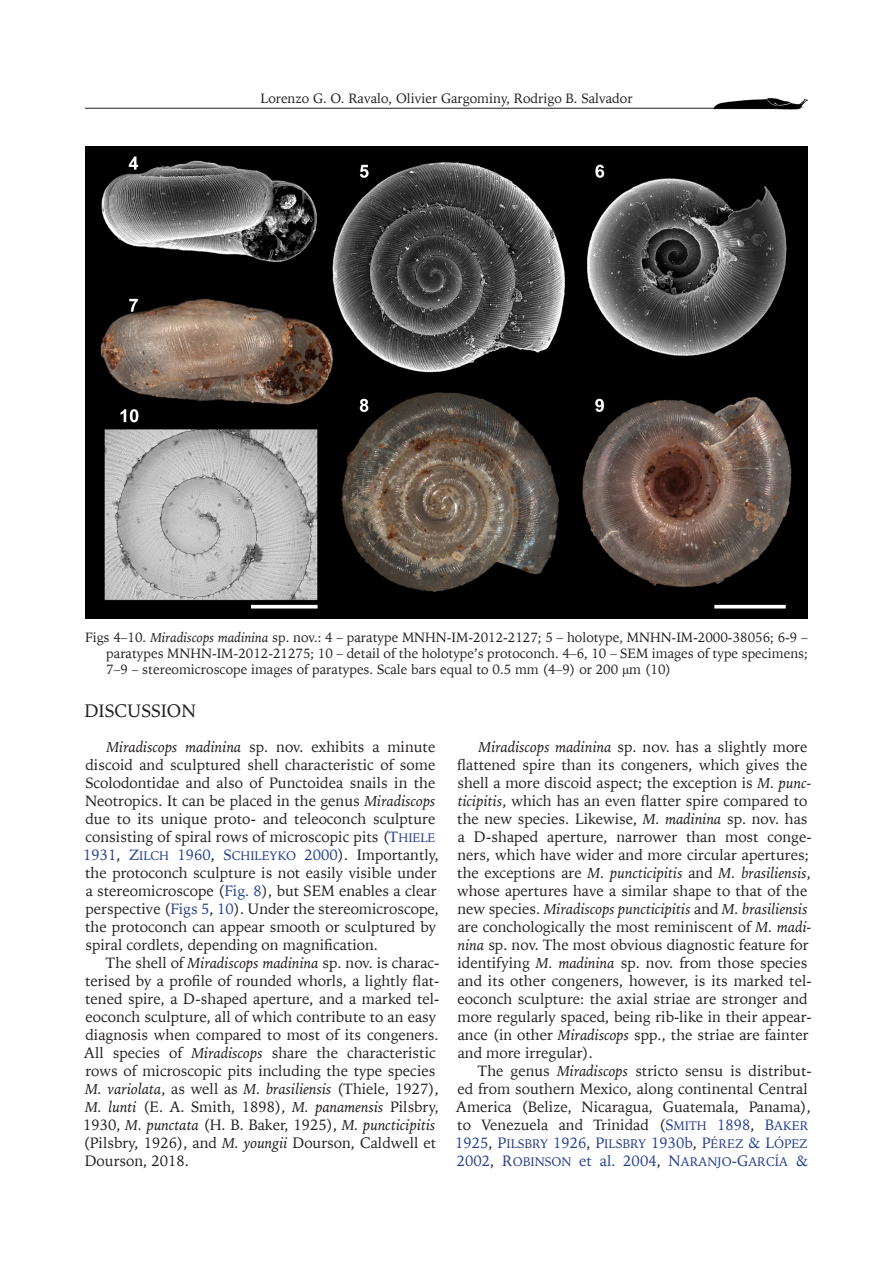
<style>
.page{position:relative;width:893px;height:1263px;background:#fff}
.page>*{position:absolute;margin:0;border:0;box-sizing:border-box;transform-origin:0 0}
.Podtytuł_1{font:18px "Iowan Old St EU";color:#231f20}
.t1{font:15px/18px "Iowan Old St EU";color:#231f20}
.Tytuł_ryciny_tabeli{font:13.5px/16.2px "Iowan Old St EU";color:#231f20;text-align:justify}
.t2{font:12.45px/18px "Iowan Old St EU Normal SC830";color:#253f8e}
.s1{font-style:italic}
.s2{font-family:"Times New Roman"}
.s3{font-family:"Iowan Old St EU Normal SC830"}
.s4{font-family:"Iowan Old St EU Normal SC830";color:#253f8e}
.s5{font-family:"Iowan Old St EU Normal SC830";font-size:12.45px;color:#253f8e}
.s6{color:#253f8e}
.s7{font-family:"Iowan Old St EU";font-size:15px}
.s8{font-family:"Iowan Old St EU";font-size:15px;color:#231f20}
.s9{font-size:15px}
.s10{font-size:15px;color:#231f20}
</style>
<div class="page">
<hr style="left:85px;top:108px;width:706px;height:1px;background:#231f20">
<img style="left:714px;top:98px;width:93px;height:12px">
<img style="left:85px;top:147px;width:723px;height:471px">
<p class="Tytuł_ryciny_tabeli" style="left:260px;top:90px;width:374px">Lorenzo G. O. Ravalo, Olivier Gargominy, Rodrigo B. Salvador</p>
<p class="Tytuł_ryciny_tabeli" style="left:106px;top:629px;width:703px;text-indent:-21px">Figs 4–10. <span class="s1">Miradiscops madinina</span> sp. nov.: 4 – paratype MNHN-IM-2012-2127; 5 – holotype, MNHN-IM-2000-38056; 6-9 – paratypes MNHN-IM-2012-21275; 10 – detail of the holotype’s protoconch. 4–6, 10 – SEM images of type specimens; 7–9 – stereomicroscope images of paratypes. Scale bars equal to 0.5 mm (4–9) or 200 <span class="s2">μ</span>m (10)</p>
<p class="Podtytuł_1" style="left:85px;top:700px;width:113px">DISCUSSION</p>
<p class="t1" style="left:83px;top:738px;width:357px;text-indent:23px"><span class="s1">Miradiscops madinina</span> sp. nov. exhibits a minute discoid and sculptured shell characteristic of some Scolodontidae and also of Punctoidea snails in the Neotropics. It can be placed in the genus <span class="s1">Miradiscops </span>due to its unique proto- and teleoconch sculpture consisting of spiral rows of microscopic pits <span class="s3">(</span><span class="s4">T</span><span class="s5">HIELE </span><span class="s4">1931</span><span class="s3">,</span> <span class="s4">Z</span><span class="s5">ILCH</span> <span class="s4">1960</span><span class="s3">,</span> <span class="s4">S</span><span class="s5">CHILEYKO</span> <span class="s4">2000</span><span class="s3">)</span>. Importantly, the protoconch sculpture is not easily visible under a stereomicroscope (<span class="s6">Fig. 8</span>), but SEM enables a clear perspective (<span class="s6">Figs 5</span>, <span class="s6">10</span>). Under the stereomicroscope, the protoconch can appear smooth or sculptured by spiral cordlets, depending on magnification.</p>
<p class="t1" style="left:83px;top:954px;width:358px;text-indent:23px">The shell of <span class="s1">Miradiscops madinina</span> sp. nov. is charac&shy;terised by a profile of rounded whorls, a lightly flat&shy;tened spire, a D-shaped aperture, and a marked tel&shy;eoconch sculpture, all of which contribute to an easy diagnosis when compared to most of its congeners.<br>All species of <span class="s1">Miradiscops</span> share the characteristic rows of microscopic pits including the type species <span class="s1">M. variolata</span>, as well as <span class="s1">M. brasiliensis</span> (Thiele, 1927), <span class="s1">M. lunti</span> (E. A. Smith, 1898), <span class="s1">M. panamensis</span> Pilsbry, 1930, <span class="s1">M. punctata</span> (H. B. Baker, 1925), <span class="s1">M. puncticipitis </span>(Pilsbry, 1926), and <span class="s1">M. youngii</span> Dourson, Caldwell et Dourson, 2018.</p>
<p class="t1" style="left:457px;top:738px;width:356px;text-indent:21px"><span class="s1">Miradiscops madinina</span> sp. nov. has a slightly more flattened spire than its congeners, which gives the shell a more discoid aspect; the exception is <span class="s1">M. punc&shy;ticipitis</span>, which has an even flatter spire compared to the new species. Likewise, <span class="s1">M. madinina</span> sp. nov. has a D-shaped aperture, narrower than most conge&shy;ners, which have wider and more circular apertures; the exceptions are <span class="s1">M. puncticipitis</span> and <span class="s1">M. brasiliensis</span>, whose apertures have a similar shape to that of the new species. <span class="s1">Miradiscops puncticipitis</span> and <span class="s1">M. brasiliensis </span>are conchologically the most reminiscent of <span class="s1">M. madi&shy;nina</span> sp. nov. The most obvious diagnostic feature for identifying <span class="s1">M. madinina</span> sp. nov. from those species and its other congeners, however, is its marked tel&shy;eoconch sculpture: the axial striae are stronger and more regularly spaced, being rib-like in their appear&shy;ance (in other <span class="s1">Miradiscops</span> spp., the striae are fainter and more irregular).</p>
<p class="t1" style="left:456px;top:1062px;width:357px;text-indent:22px">The genus <span class="s1">Miradiscops</span> stricto sensu is distribut&shy;ed from southern Mexico, along continental Central America (Belize, Nicaragua, Guatemala, Panama), to Venezuela and Trinidad (<span class="s4">S</span><span class="s5">MITH</span> <span class="s6">1898</span>, <span class="s4">B</span><span class="s5">AKER</span></p>
<p class="t2" style="left:455px;top:1135px;width:355px"><span class="s7">1925</span><span class="s8">,</span> <span class="s9">P</span>ILSBRY <span class="s7">1926</span><span class="s8">,</span> <span class="s9">P</span>ILSBRY <span class="s7">1930b</span><span class="s8">,</span> <span class="s9">P</span>ÉREZ <span class="s9">&amp; L</span>ÓPEZ<br><span class="s9">2002</span><span class="s10">,</span> <span class="s9">R</span>OBINSON <span class="s7">et al</span><span class="s9">. 2004</span><span class="s10">,</span> <span class="s9">N</span>ARANJO<span class="s9">-G</span>ARCÍA <span class="s9">&amp;</span></p>
</div>
